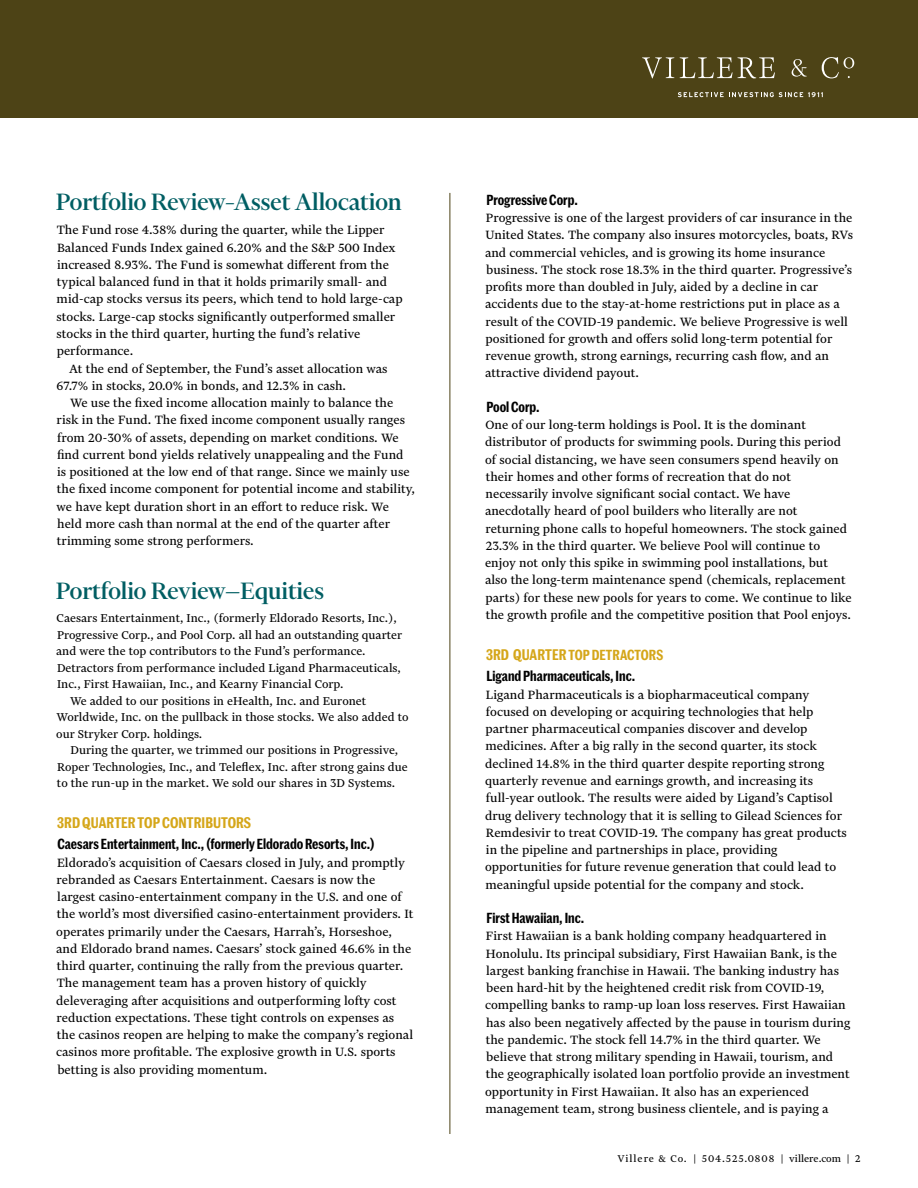
<style>
.page{position:relative;width:918px;height:1188px;background:#fff}
.page>*{position:absolute;margin:0;border:0;box-sizing:border-box;transform-origin:0 0}
.t1{font:500 27px "Financier Display";color:#005e63}
.t2{font:600 15px "Marr Sans Cond";letter-spacing:.005em;color:#d5a619}
.t3{font:14.25px/17.2px "Financier Text";color:#000}
.t4{font:600 14.25px/21.6px "Marr Sans Cond";color:#000}
.t5{font:13.5px "Financier Text";color:#000}
.t6{font:11.7px "Financier Text";letter-spacing:.08em;color:#000}
.s1{font-size:15px;color:#d5a619}
.s2{color:#d5a619}
</style>
<div class="page">
<hr style="left:450px;top:193px;width:1px;height:941px;background:#4d4316">
<div style="left:0;top:0;width:918px;height:117px;background:#4d4316"></div>
<svg style="left:642px;top:57px;width:32px;height:21px"></svg>
<svg style="left:680px;top:57px;width:95px;height:21px"></svg>
<svg style="left:792px;top:59px;width:15px;height:18px"></svg>
<svg style="left:822px;top:57px;width:32px;height:21px"></svg>
<svg style="left:678px;top:92px;width:145px;height:5px"></svg>
<h1 class="t1" style="left:56px;top:188px;width:347px">Portfolio Review–Asset Allocation</h1>
<p class="t3" style="left:57px;top:222px;width:348px">The Fund rose 4.38% during the quarter, while the Lipper Balanced Funds Index gained 6.20% and the S&amp;P 500 Index increased 8.93%. The Fund is somewhat different from the typical balanced fund in that it holds primarily small- and mid-cap stocks versus its peers, which tend to hold large-cap stocks. Large-cap stocks significantly outperformed smaller stocks in the third quarter, hurting the fund’s relative performance.</p>
<p class="t3" style="left:57px;top:360px;width:333px;text-indent:13px">At the end of September, the Fund’s asset allocation was<br>67.7% in stocks, 20.0% in bonds, and 12.3% in cash.</p>
<p class="t3" style="left:57px;top:394px;width:360px;text-indent:13px">We use the fixed income allocation mainly to balance the risk in the Fund. The fixed income component usually ranges from 20-30% of assets, depending on market conditions. We find current bond yields relatively unappealing and the Fund is positioned at the low end of that range. Since we mainly use the fixed income component for potential income and stability, we have kept duration short in an effort to reduce risk. We held more cash than normal at the end of the quarter after trimming some strong performers.</p>
<h1 class="t1" style="left:56px;top:577px;width:269px">Portfolio Review—Equities</h1>
<p class="t5" style="left:57px;top:611px;width:342px">Caesars Entertainment, Inc., (formerly Eldorado Resorts, Inc.),</p>
<p class="t5" style="left:57px;top:628px;width:347px">Progressive Corp., and Pool Corp. all had an outstanding quarter</p>
<p class="t5" style="left:56px;top:644px;width:311px">and were the top contributors to the Fund’s performance.</p>
<p class="t5" style="left:57px;top:661px;width:345px">Detractors from performance included Ligand Pharmaceuticals,</p>
<p class="t5" style="left:57px;top:677px;width:288px">Inc., First Hawaiian, Inc., and Kearny Financial Corp.</p>
<p class="t5" style="left:70px;top:693px;width:298px">We added to our positions in eHealth, Inc. and Euronet</p>
<p class="t5" style="left:57px;top:710px;width:354px">Worldwide, Inc. on the pullback in those stocks. We also added to</p>
<p class="t5" style="left:56px;top:726px;width:148px">our Stryker Corp. holdings.</p>
<p class="t5" style="left:71px;top:743px;width:329px">During the quarter, we trimmed our positions in Progressive,</p>
<p class="t5" style="left:57px;top:759px;width:352px">Roper Technologies, Inc., and Teleflex, Inc. after strong gains due</p>
<p class="t5" style="left:57px;top:776px;width:340px">to the run-up in the market. We sold our shares in 3D Systems.</p>
<p class="t2" style="left:57px;top:811px;width:195px">3RD QUARTER TOP CONTRIBUTORS</p>
<p class="t4" style="left:58px;top:832px;width:318px">Caesars Entertainment, Inc., (formerly Eldorado Resorts, Inc.)</p>
<p class="t3" style="left:56px;top:854px;width:359px">Eldorado’s acquisition of Caesars closed in July, and promptly rebranded as Caesars Entertainment. Caesars is now the largest casino-entertainment company in the U.S. and one of the world’s most diversified casino-entertainment providers. It operates primarily under the Caesars, Harrah’s, Horseshoe, and Eldorado brand names. Caesars’ stock gained 46.6% in the third quarter, continuing the rally from the previous quarter.<br>The management team has a proven history of quickly deleveraging after acquisitions and outperforming lofty cost reduction expectations. These tight controls on expenses as the casinos reopen are helping to make the company’s regional casinos more profitable. The explosive growth in U.S. sports betting is also providing momentum.</p>
<p class="t4" style="left:486px;top:188px;width:93px">Progressive Corp.</p>
<p class="t3" style="left:485px;top:209px;width:370px">Progressive is one of the largest providers of car insurance in the United States. The company also insures motorcycles, boats, RVs and commercial vehicles, and is growing its home insurance business. The stock rose 18.3% in the third quarter. Progressive’s profits more than doubled in July, aided by a decline in car accidents due to the stay-at-home restrictions put in place as a result of the COVID-19 pandemic. We believe Progressive is well positioned for growth and offers solid long-term potential for revenue growth, strong earnings, recurring cash flow, and an attractive dividend payout.</p>
<p class="t4" style="left:486px;top:395px;width:55px">Pool Corp.</p>
<p class="t3" style="left:485px;top:416px;width:368px">One of our long-term holdings is Pool. It is the dominant distributor of products for swimming pools. During this period of social distancing, we have seen consumers spend heavily on their homes and other forms of recreation that do not necessarily involve significant social contact. We have anecdotally heard of pool builders who literally are not returning phone calls to hopeful homeowners. The stock gained 23.3% in the third quarter. We believe Pool will continue to enjoy not only this spike in swimming pool installations, but also the long-term maintenance spend (chemicals, replacement parts) for these new pools for years to come. We continue to like the growth profile and the competitive position that Pool enjoys.</p>
<p class="t4" style="left:486px;top:643px;width:179px"><span class="s1">3RD QUARTER</span> <span class="s2">TOP DETRACTORS<br></span>Ligand Pharmaceuticals, Inc.</p>
<p class="t3" style="left:485px;top:686px;width:363px">Ligand Pharmaceuticals is a biopharmaceutical company focused on developing or acquiring technologies that help partner pharmaceutical companies discover and develop medicines. After a big rally in the second quarter, its stock declined 14.8% in the third quarter despite reporting strong quarterly revenue and earnings growth, and increasing its full-year outlook. The results were aided by Ligand’s Captisol drug delivery technology that it is selling to Gilead Sciences for Remdesivir to treat COVID-19. The company has great products in the pipeline and partnerships in place, providing opportunities for future revenue generation that could lead to meaningful upside potential for the company and stock.</p>
<p class="t4" style="left:486px;top:906px;width:99px">First Hawaiian, Inc.</p>
<p class="t3" style="left:485px;top:927px;width:367px">First Hawaiian is a bank holding company headquartered in Honolulu. Its principal subsidiary, First Hawaiian Bank, is the largest banking franchise in Hawaii. The banking industry has been hard-hit by the heightened credit risk from COVID-19, compelling banks to ramp-up loan loss reserves. First Hawaiian has also been negatively affected by the pause in tourism during the pandemic. The stock fell 14.7% in the third quarter. We believe that strong military spending in Hawaii, tourism, and the geographically isolated loan portfolio provide an investment opportunity in First Hawaiian. It also has an experienced management team, strong business clientele, and is paying a</p>
<p class="t6" style="left:617px;top:1152px;width:245px">Villere &amp; Co. | 504.525.0808 | villere.com | 2</p>
</div>
